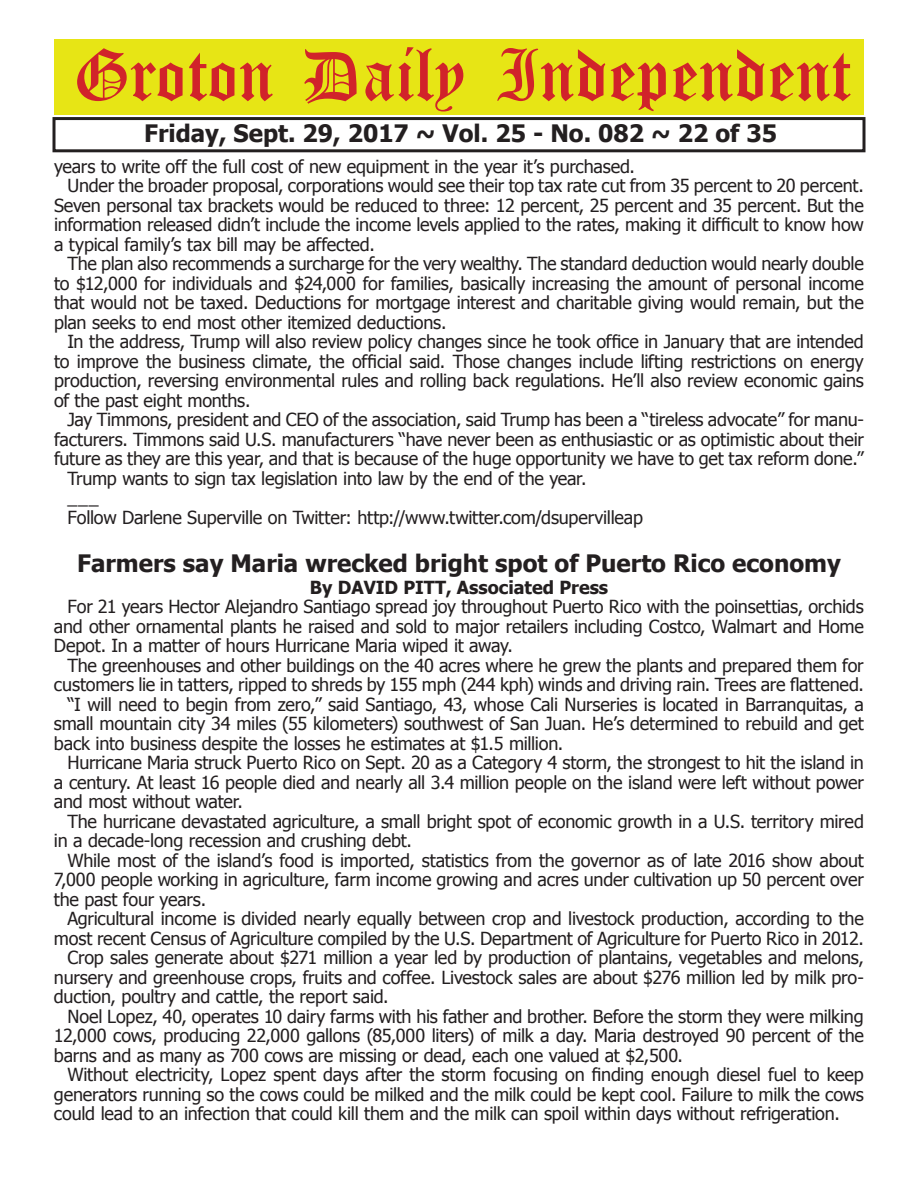
<style>
.page{position:relative;width:918px;height:1188px;background:#fff}
.page>*{position:absolute;margin:0;border:0;box-sizing:border-box;transform-origin:0 0}
.t1{font:54px "Old English Five";color:#d1232a}
.t2{font:700 24px "Tahoma";color:#231f20}
.t3{font:18px/19.5px "Tahoma";letter-spacing:-.01em;color:#231f20;text-align:justify}
.t4{font:700 18px "Tahoma";color:#231f20}
</style>
<div class="page">
<div style="left:52px;top:117px;width:814px;height:35px;border:3px solid #231f20"></div>
<div style="left:54px;top:40px;width:810px;height:75px;background:#e7e515"></div>
<h1 class="t1" style="left:73px;top:50px;width:779px">Groton Daily Independent</h1>
<h2 class="t2" style="left:144px;top:116px;width:634px">Friday, Sept. 29, 2017 ~ Vol. 25 - No. 082 ~ 22 of 35</h2>
<p class="t3" style="left:54px;top:156px;width:583px">years to write off the full cost of new equipment in the year it’s purchased.</p>
<p class="t3" style="left:68px;top:175px;width:798px">Under the broader proposal, corporations would see their top tax rate cut from 35 percent to 20 percent.</p>
<p class="t3" style="left:54px;top:195px;width:811px">Seven personal tax brackets would be reduced to three: 12 percent, 25 percent and 35 percent. But the</p>
<p class="t3" style="left:54px;top:214px;width:811px">information released didn’t include the income levels applied to the rates, making it difficult to know how</p>
<p class="t3" style="left:54px;top:234px;width:322px">a typical family’s tax bill may be affected.</p>
<p class="t3" style="left:68px;top:253px;width:798px">The plan also recommends a surcharge for the very wealthy. The standard deduction would nearly double</p>
<p class="t3" style="left:54px;top:273px;width:811px">to $12,000 for individuals and $24,000 for families, basically increasing the amount of personal income</p>
<p class="t3" style="left:54px;top:292px;width:811px">that would not be taxed. Deductions for mortgage interest and charitable giving would remain, but the</p>
<p class="t3" style="left:54px;top:312px;width:394px">plan seeks to end most other itemized deductions.</p>
<p class="t3" style="left:68px;top:331px;width:798px">In the address, Trump will also review policy changes since he took office in January that are intended</p>
<p class="t3" style="left:54px;top:351px;width:811px">to improve the business climate, the official said. Those changes include lifting restrictions on energy</p>
<p class="t3" style="left:54px;top:370px;width:811px">production, reversing environmental rules and rolling back regulations. He’ll also review economic gains</p>
<p class="t3" style="left:54px;top:390px;width:198px">of the past eight months.</p>
<p class="t3" style="left:68px;top:409px;width:798px">Jay Timmons, president and CEO of the association, said Trump has been a “tireless advocate” for manu-</p>
<p class="t3" style="left:54px;top:429px;width:811px">facturers. Timmons said U.S. manufacturers “have never been as enthusiastic or as optimistic about their</p>
<p class="t3" style="left:54px;top:448px;width:811px">future as they are this year, and that is because of the huge opportunity we have to get tax reform done.”</p>
<p class="t3" style="left:68px;top:468px;width:520px">Trump wants to sign tax legislation into law by the end of the year.</p>
<p class="t3" style="left:68px;top:487px;width:33px">___</p>
<p class="t3" style="left:68px;top:507px;width:577px">Follow Darlene Superville on Twitter: http://www.twitter.com/dsupervilleap</p>
<h2 class="t2" style="left:77px;top:547px;width:765px">Farmers say Maria wrecked bright spot of Puerto Rico economy</h2>
<p class="t4" style="left:310px;top:575px;width:300px">By DAVID PITT, Associated Press</p>
<p class="t3" style="left:54px;top:596px;width:811px;text-indent:14px">For 21 years Hector Alejandro Santiago spread joy throughout Puerto Rico with the poinsettias, orchids and other ornamental plants he raised and sold to major retailers including Costco, Walmart and Home Depot. In a matter of hours Hurricane Maria wiped it away.</p>
<p class="t3" style="left:67px;top:655px;width:798px">The greenhouses and other buildings on the 40 acres where he grew the plants and prepared them for</p>
<p class="t3" style="left:54px;top:674px;width:811px">customers lie in tatters, ripped to shreds by 155 mph (244 kph) winds and driving rain. Trees are flattened.</p>
<p class="t3" style="left:67px;top:694px;width:798px">“I will need to begin from zero,” said Santiago, 43, whose Cali Nurseries is located in Barranquitas, a</p>
<p class="t3" style="left:54px;top:713px;width:811px">small mountain city 34 miles (55 kilometers) southwest of San Juan. He’s determined to rebuild and get</p>
<p class="t3" style="left:54px;top:733px;width:511px">back into business despite the losses he estimates at $1.5 million.</p>
<p class="t3" style="left:67px;top:752px;width:798px">Hurricane Maria struck Puerto Rico on Sept. 20 as a Category 4 storm, the strongest to hit the island in</p>
<p class="t3" style="left:54px;top:772px;width:811px">a century. At least 16 people died and nearly all 3.4 million people on the island were left without power</p>
<p class="t3" style="left:54px;top:791px;width:191px">and most without water.</p>
<p class="t3" style="left:67px;top:811px;width:798px">The hurricane devastated agriculture, a small bright spot of economic growth in a U.S. territory mired</p>
<p class="t3" style="left:54px;top:830px;width:360px">in a decade-long recession and crushing debt.</p>
<p class="t3" style="left:67px;top:850px;width:798px">While most of the island’s food is imported, statistics from the governor as of late 2016 show about</p>
<p class="t3" style="left:54px;top:869px;width:811px">7,000 people working in agriculture, farm income growing and acres under cultivation up 50 percent over</p>
<p class="t3" style="left:54px;top:889px;width:154px">the past four years.</p>
<p class="t3" style="left:67px;top:908px;width:798px">Agricultural income is divided nearly equally between crop and livestock production, according to the</p>
<p class="t3" style="left:54px;top:928px;width:811px">most recent Census of Agriculture compiled by the U.S. Department of Agriculture for Puerto Rico in 2012.</p>
<p class="t3" style="left:67px;top:947px;width:798px">Crop sales generate about $271 million a year led by production of plantains, vegetables and melons,</p>
<p class="t3" style="left:54px;top:967px;width:812px">nursery and greenhouse crops, fruits and coffee. Livestock sales are about $276 million led by milk pro-</p>
<p class="t3" style="left:54px;top:986px;width:336px">duction, poultry and cattle, the report said.</p>
<p class="t3" style="left:67px;top:1006px;width:798px">Noel Lopez, 40, operates 10 dairy farms with his father and brother. Before the storm they were milking</p>
<p class="t3" style="left:54px;top:1025px;width:811px">12,000 cows, producing 22,000 gallons (85,000 liters) of milk a day. Maria destroyed 90 percent of the</p>
<p class="t3" style="left:54px;top:1045px;width:631px">barns and as many as 700 cows are missing or dead, each one valued at $2,500.</p>
<p class="t3" style="left:67px;top:1064px;width:798px">Without electricity, Lopez spent days after the storm focusing on finding enough diesel fuel to keep</p>
<p class="t3" style="left:54px;top:1084px;width:811px">generators running so the cows could be milked and the milk could be kept cool. Failure to milk the cows</p>
<p class="t3" style="left:54px;top:1103px;width:787px">could lead to an infection that could kill them and the milk can spoil within days without refrigeration.</p>
</div>
